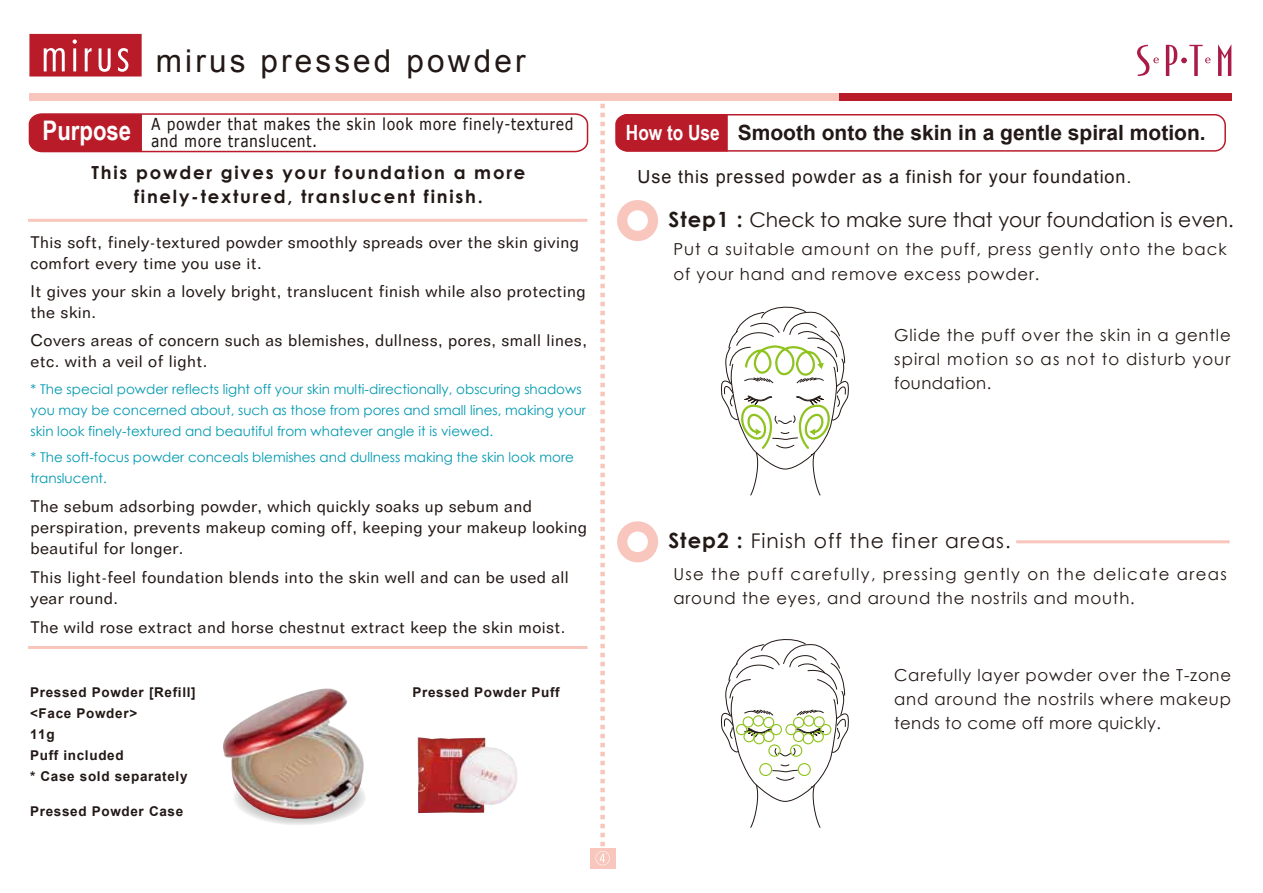
<style>
.page{position:relative;width:1263px;height:893px;background:#fff}
.page>*{position:absolute;margin:0;border:0;box-sizing:border-box;transform-origin:0 0}
.t1{font:31.5px "Arial";letter-spacing:.1em;color:#221815}
.t2{font:700 21px "Arial";color:#221815}
.t3{font:20.25px "Century Gothic";color:#221815}
.t4{font:20.25px "Century Gothic";letter-spacing:.05em;color:#221815}
.t5{font:700 18px/24px "Century Gothic";letter-spacing:.1em;color:#221815;text-align:center}
.t6{font:18px "Arial";letter-spacing:.05em;color:#221815}
.t7{font:16.5px/21px "Folio BT";letter-spacing:.025em;color:#221815}
.t8{font:16.5px/24px "Century Gothic";letter-spacing:.05em;color:#221815;text-align:justify}
.t9{font:16.5px/24px "Century Gothic";letter-spacing:.08em;color:#221815}
.t10{font:16.5px/17.2px "Tahoma";letter-spacing:.075em;color:#221815;scale:.9 1}
.t11{font:13.5px/21px "Century Gothic";color:#0099b0}
.t12{font:700 13.5px/21px "Arial";letter-spacing:.05em;color:#221815}
.s1{font-family:"Arial Narrow";color:#fff}
.s2{font-weight:700;font-size:21px}
</style>
<div class="page">
<div style="left:838px;top:94px;width:393px;height:7px;background:#b91b29"></div>
<div style="left:29px;top:94px;width:810px;height:7px;background:#f8c6bd"></div>
<svg style="left:29px;top:34px;width:113px;height:43px;background:#c33d49"></svg>
<div style="left:616px;top:114px;width:610px;height:38px;border:2px solid #b91b29;border-radius:11px"></div>
<svg style="left:28px;top:113px;width:561px;height:40px"></svg>
<hr style="left:1016px;top:540px;width:213px;height:3px;background:#f8c6bd">
<hr style="left:28px;top:219px;width:559px;height:3px;background:#f8c6bd">
<hr style="left:28px;top:646px;width:559px;height:3px;background:#f8c6bd">
<div style="left:233px;top:770px;width:133px;height:55px;background:#e6e6e6;border-radius:50%"></div>
<img style="left:223px;top:688px;width:143px;height:133px">
<img style="left:418px;top:737px;width:100px;height:76px">
<div style="left:590px;top:848px;width:25px;height:20px;background:#f8c6bd"></div>
<svg style="left:595px;top:104px;width:255px;height:761px"></svg>
<svg style="left:1218px;top:44px;width:13px;height:32px"></svg>
<svg style="left:1137px;top:45px;width:22px;height:31px"></svg>
<svg style="left:1166px;top:45px;width:44px;height:31px"></svg>
<h1 class="t1" style="left:156px;top:40px;width:371px">mirus pressed powder</h1>
<p class="t10" style="left:43px;top:115px;width:591px;text-indent:109px">A powder that makes the skin look more finely-textured<br><sup>Purpose</sup> and more translucent.</p>
<p class="t2" style="left:626px;top:118px;width:581px"><span class="s1">How to Use</span> Smooth onto the skin in a gentle spiral motion.</p>
<p class="t5" style="left:92px;top:159px;width:435px">This powder gives your foundation a more finely-textured, translucent finish.</p>
<p class="t6" style="left:638px;top:165px;width:495px">Use this pressed powder as a finish for your foundation.</p>
<p class="t3" style="left:668px;top:206px;width:567px"><span class="s2">Step1 :</span> Check to make sure that your foundation is even.</p>
<p class="t7" style="left:31px;top:231px;width:550px">This soft, finely-textured powder smoothly spreads over the skin giving comfort every time you use it.</p>
<p class="t7" style="left:31px;top:281px;width:557px">It gives your skin a lovely bright, translucent finish while also protecting the skin.</p>
<p class="t7" style="left:31px;top:330px;width:558px">Covers areas of concern such as blemishes, dullness, pores, small lines, etc. with a veil of light.</p>
<p class="t11" style="left:31px;top:378px;width:557px">* The special powder reflects light off your skin multi-directionally, obscuring shadows you may be concerned about, such as those from pores and small lines, making your skin look finely-textured and beautiful from whatever angle it is viewed.</p>
<p class="t11" style="left:31px;top:447px;width:545px">* The soft-focus powder conceals blemishes and dullness making the skin look more translucent.</p>
<p class="t7" style="left:31px;top:496px;width:558px">The sebum adsorbing powder, which quickly soaks up sebum and perspiration, prevents makeup coming off, keeping your makeup looking beautiful for longer.</p>
<p class="t7" style="left:31px;top:566px;width:540px">This light-feel foundation blends into the skin well and can be used all year round.</p>
<p class="t7" style="left:31px;top:617px;width:536px">The wild rose extract and horse chestnut extract keep the skin moist.</p>
<p class="t12" style="left:30px;top:683px;width:167px">Pressed Powder [Refill] &lt;Face Powder&gt;<br>11g<br>Puff included<br>* Case sold separately</p>
<p class="t12" style="left:412px;top:683px;width:149px">Pressed Powder Puff</p>
<p class="t12" style="left:30px;top:801px;width:155px">Pressed Powder Case</p>
<p class="t8" style="left:673px;top:237px;width:555px">Put a suitable amount on the puff, press gently onto the back of your hand and remove excess powder.</p>
<p class="t8" style="left:894px;top:323px;width:338px">Glide the puff over the skin in a gentle spiral motion so as not to disturb your foundation.</p>
<p class="t4" style="left:668px;top:526px;width:344px"><span class="s2">Step2 :</span> Finish off the finer areas.</p>
<p class="t9" style="left:673px;top:562px;width:555px">Use the puff carefully, pressing gently on the delicate areas around the eyes, and around the nostrils and mouth.</p>
<p class="t8" style="left:894px;top:663px;width:338px">Carefully layer powder over the T-zone and around the nostrils where makeup tends to come off more quickly.</p>
</div>
